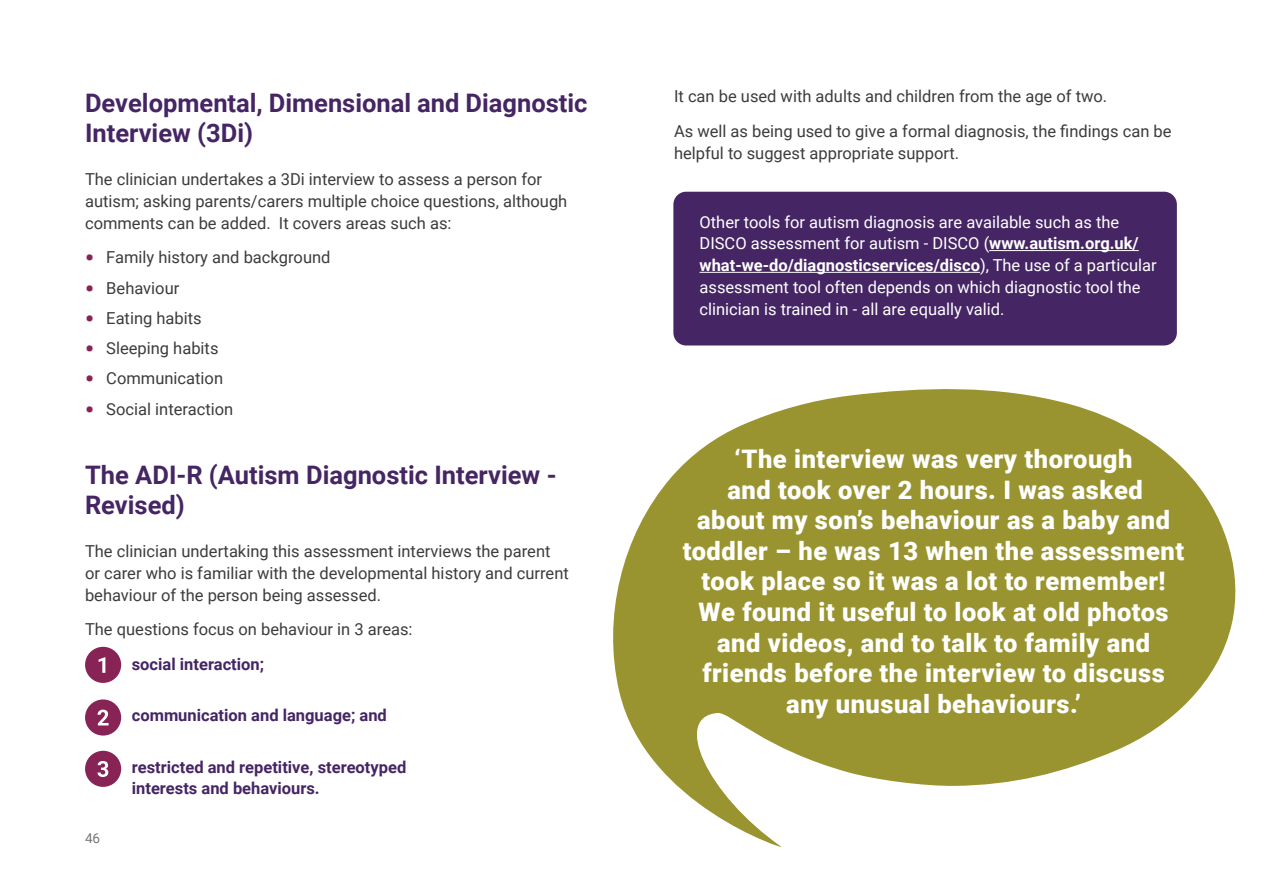
<style>
.page{position:relative;width:1263px;height:893px;background:#fff}
.page>*{position:absolute;margin:0;border:0;box-sizing:border-box;transform-origin:0 0}
.Quote_P{font:900 25.5px/30.6px "Roboto";letter-spacing:.02em;color:#fff;text-align:center}
.Subheading_H4_Smalle{font:700 25.5px/30.6px "Roboto";color:#452564}
.Body_Copy_P{font:16.5px/21.8px "Roboto";color:#3c3c3b}
.Body_Copy_P-2{font:16.5px/21.8px "Roboto";color:#fff}
.Body_Copy_P-3{font:700 16.5px/21.8px "Roboto";color:#452564}
.Bullet_List_-_Pink{font:16.5px "Roboto";color:#3c3c3b}
.t1{font:13.5px "Roboto";color:#767675}
.s1{font-weight:900;font-size:24px;color:#882356}
.s2{font-weight:400;color:#fff}
.s3{font-weight:700}
</style>
<div class="page">
<svg style="left:613px;top:389px;width:623px;height:458px;fill:#9a9430"></svg>
<div style="left:673px;top:192px;width:504px;height:153px;background:#452564;border-radius:13px"></div>
<hr style="left:989px;top:250px;width:150px;height:1px;background:#fff">
<hr style="left:699px;top:272px;width:281px;height:1px;background:#fff">
<div style="left:85px;top:699px;width:36px;height:37px;background:#882356;border-radius:50%"></div>
<svg style="left:98px;top:710px;width:11px;height:15px"></svg>
<div style="left:85px;top:751px;width:36px;height:36px;background:#882356;border-radius:50%"></div>
<svg style="left:97px;top:761px;width:11px;height:16px"></svg>
<div style="left:85px;top:647px;width:36px;height:36px;background:#882356;border-radius:50%"></div>
<svg style="left:99px;top:657px;width:6px;height:16px"></svg>
<h4 class="Subheading_H4_Smalle" style="left:85px;top:86px;width:504px">Developmental, Dimensional and Diagnostic<br>Interview (3Di)</h4>
<p class="Body_Copy_P" style="left:85px;top:168px;width:484px">The clinician undertakes a 3Di interview to assess a person for autism; asking parents/carers multiple choice questions, although comments can be added. It covers areas such as:</p>
<p class="Bullet_List_-_Pink" style="left:85px;top:246px;width:247px"><span class="s1">•</span> Family history and background</p>
<p class="Bullet_List_-_Pink" style="left:85px;top:276px;width:96px"><span class="s1">•</span> Behaviour</p>
<p class="Bullet_List_-_Pink" style="left:85px;top:306px;width:118px"><span class="s1">•</span> Eating habits</p>
<p class="Bullet_List_-_Pink" style="left:85px;top:337px;width:135px"><span class="s1">•</span> Sleeping habits</p>
<p class="Bullet_List_-_Pink" style="left:85px;top:367px;width:140px"><span class="s1">•</span> Communication</p>
<p class="Bullet_List_-_Pink" style="left:85px;top:397px;width:150px"><span class="s1">•</span> Social interaction</p>
<h4 class="Subheading_H4_Smalle" style="left:85px;top:458px;width:473px">The ADI-R (Autism Diagnostic Interview -<br>Revised)</h4>
<p class="Body_Copy_P" style="left:85px;top:540px;width:485px">The clinician undertaking this assessment interviews the parent or carer who is familiar with the developmental history and current behaviour of the person being assessed.</p>
<p class="Body_Copy_P" style="left:85px;top:618px;width:329px">The questions focus on behaviour in 3 areas:</p>
<p class="Body_Copy_P-3" style="left:105px;top:652px;width:161px"><span class="s2">1.</span> social interaction;</p>
<p class="Body_Copy_P-3" style="left:105px;top:704px;width:284px"><span class="s2">2.</span> communication and language; and</p>
<p class="Body_Copy_P-3" style="left:132px;top:755px;width:276px;text-indent:-27px"><span class="s2">3.</span> restricted and repetitive, stereotyped interests and behaviours.</p>
<p class="t1" style="left:85px;top:829px;width:17px">46</p>
<p class="Body_Copy_P" style="left:674px;top:85px;width:435px">It can be used with adults and children from the age of two.</p>
<p class="Body_Copy_P" style="left:674px;top:119px;width:499px">As well as being used to give a formal diagnosis, the findings can be helpful to suggest appropriate support.</p>
<p class="Body_Copy_P-2" style="left:699px;top:210px;width:459px">Other tools for autism diagnosis are available such as the DISCO assessment for autism - DISCO (<span class="s3">www.autism.org.uk/ what-we-do/diagnosticservices/disco</span>), The use of a particular assessment tool often depends on which diagnostic tool the clinician is trained in - all are equally valid.</p>
<p class="Quote_P" style="left:683px;top:443px;width:503px">‘The interview was very thorough<br>and took over 2 hours. I was asked<br>about my son’s behaviour as a baby and toddler – he was 13 when the assessment took place so it was a lot to remember!<br>We found it useful to look at old photos and videos, and to talk to family and friends before the interview to discuss any unusual behaviours.’</p>
</div>
